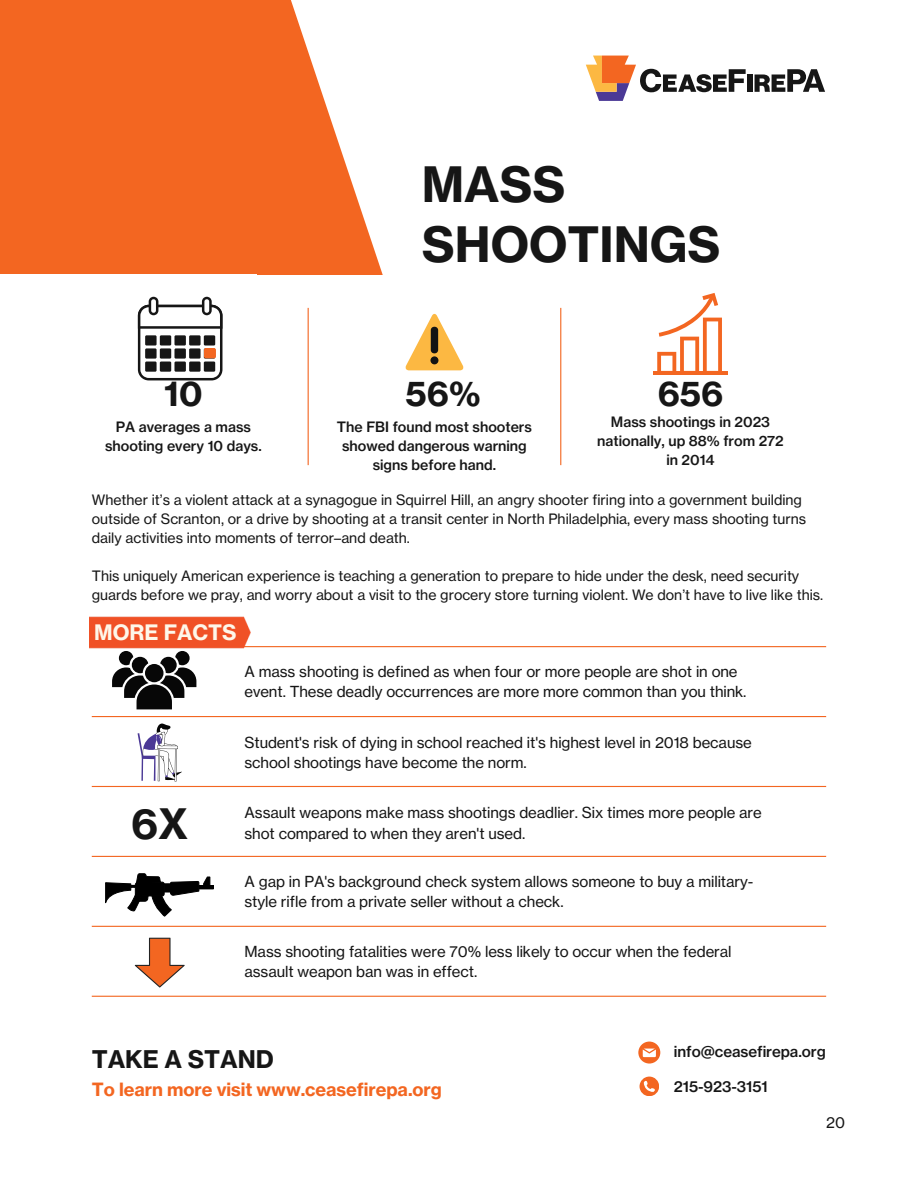
<style>
.page{position:relative;width:918px;height:1188px;background:#fff}
.page>*{position:absolute;margin:0;border:0;box-sizing:border-box;transform-origin:0 0}
.t1{font:48px/59.7px "N Haas Grotesk TX Pro 75 Bd";color:#161616}
.t2{font:41.25px "N Haas Grotesk TX Pro 75 Bd";color:#161616}
.t3{font:33.9px "N Haas Grotesk TX Pro 75 Bd";color:#161616}
.t4{font:24px "N Haas Grotesk TX Pro 75 Bd";letter-spacing:-.005em;color:#161616}
.t5{font:21px "N Haas Grotesk TX Pro 75 Bd";color:#fef7ea}
.t6{font:18px "N Haas Grotesk TX Pro 75 Bd";letter-spacing:-.005em;color:#f36621}
.t7{font:15px/20.2px "N Haas Grotesk TX Std 55 Rg";letter-spacing:-.005em;color:#161616}
.t8{font:15px "N Haas Grotesk TX Pro 65 Md";letter-spacing:-.005em;color:#161616}
.t9{font:14.1px/19px "N Haas Grotesk TX Std 55 Rg";color:#161616}
.t10{font:14.1px/19px "N Haas Grotesk TX Pro 65 Md";color:#161616;text-align:center}
</style>
<div class="page">
<svg style="left:261px;top:0;width:122px;height:274px"></svg>
<div style="left:0;top:0;width:261px;height:274px;background:#f36621"></div>
<hr style="left:92px;top:716px;width:734px;height:1px;background:#f36621">
<hr style="left:92px;top:786px;width:734px;height:1px;background:#f36621">
<hr style="left:92px;top:856px;width:734px;height:1px;background:#f36621">
<hr style="left:92px;top:926px;width:734px;height:1px;background:#f36621">
<hr style="left:92px;top:996px;width:734px;height:1px;background:#f36621">
<hr style="left:308px;top:308px;width:1px;height:157px;background:#f36621">
<hr style="left:560px;top:308px;width:1px;height:157px;background:#f36621">
<hr style="left:127px;top:646px;width:699px;height:1px;background:#f36621">
<img style="left:90px;top:616px;width:165px;height:33px">
<svg style="left:640px;top:1077px;width:19px;height:19px"></svg>
<svg style="left:638px;top:1042px;width:22px;height:22px"></svg>
<svg style="left:586px;top:56px;width:160px;height:45px"></svg>
<div style="left:747px;top:75px;width:5px;height:17px;background:#161616"></div>
<svg style="left:755px;top:69px;width:70px;height:23px"></svg>
<svg style="left:138px;top:297px;width:84px;height:83px"></svg>
<div style="left:204px;top:348px;width:12px;height:10px;background:#f36621;border-radius:2px"></div>
<svg style="left:405px;top:313px;width:59px;height:57px"></svg>
<svg style="left:135px;top:938px;width:49px;height:49px"></svg>
<svg style="left:138px;top:723px;width:43px;height:58px"></svg>
<svg style="left:112px;top:651px;width:84px;height:58px"></svg>
<div style="left:199px;top:885px;width:15px;height:4px;border:1px solid #000"></div>
<svg style="left:106px;top:874px;width:104px;height:42px"></svg>
<hr style="left:653px;top:371px;width:75px;height:4px;background:#f36621">
<svg style="left:657px;top:293px;width:65px;height:78px"></svg>
<p class="t1" style="left:422px;top:155px;width:300px">MASS<br>SHOOTINGS</p>
<p class="t3" style="left:164px;top:372px;width:40px">10</p>
<p class="t10" style="left:105px;top:417px;width:158px">PA averages a mass shooting every 10 days.</p>
<p class="t10" style="left:337px;top:417px;width:197px">The FBI found most shooters showed dangerous warning signs before hand.</p>
<h5 class="t3" style="left:406px;top:372px;width:76px">56%</h5>
<p class="t3" style="left:658px;top:372px;width:67px">656</p>
<p class="t10" style="left:597px;top:412px;width:188px">Mass shootings in 2023 nationally, up 88% from 272</p>
<p class="t10" style="left:666px;top:450px;width:50px">in 2014</p>
<p class="t9" style="left:92px;top:490px;width:716px">Whether it’s a violent attack at a synagogue in Squirrel Hill, an angry shooter firing into a government building outside of Scranton, or a drive by shooting at a transit center in North Philadelphia, every mass shooting turns daily activities into moments of terror–and death.</p>
<h3 class="t9" style="left:92px;top:567px;width:733px">This uniquely American experience is teaching a generation to prepare to hide under the desk, need security guards before we pray, and worry about a visit to the grocery store turning violent. We don’t have to live like this.</h3>
<p class="t5" style="left:94px;top:619px;width:144px">MORE FACTS</p>
<h2 class="t2" style="left:131px;top:797px;width:59px">6X</h2>
<p class="t7" style="left:245px;top:661px;width:504px">A mass shooting is defined as when four or more people are shot in one event. These deadly occurrences are more more common than you think.</p>
<p class="t7" style="left:245px;top:732px;width:509px">Student's risk of dying in school reached it's highest level in 2018 because school shootings have become the norm.</p>
<h3 class="t7" style="left:245px;top:803px;width:519px">Assault weapons make mass shootings deadlier. Six times more people are shot compared to when they aren't used.</h3>
<p class="t7" style="left:245px;top:871px;width:510px">A gap in PA's background check system allows someone to buy a military&shy;style rifle from a private seller without a check.</p>
<p class="t7" style="left:245px;top:941px;width:489px">Mass shooting fatalities were 70% less likely to occur when the federal assault weapon ban was in effect.</p>
<h1 class="t4" style="left:92px;top:1044px;width:183px">TAKE A STAND</h1>
<p class="t6" style="left:92px;top:1078px;width:352px">To learn more visit www.ceasefirepa.org</p>
<p class="t8" style="left:674px;top:1042px;width:153px">info@ceasefirepa.org</p>
<p class="t8" style="left:674px;top:1077px;width:95px">215-923-3151</p>
<p class="t7" style="left:826px;top:1113px;width:20px">20</p>
</div>
